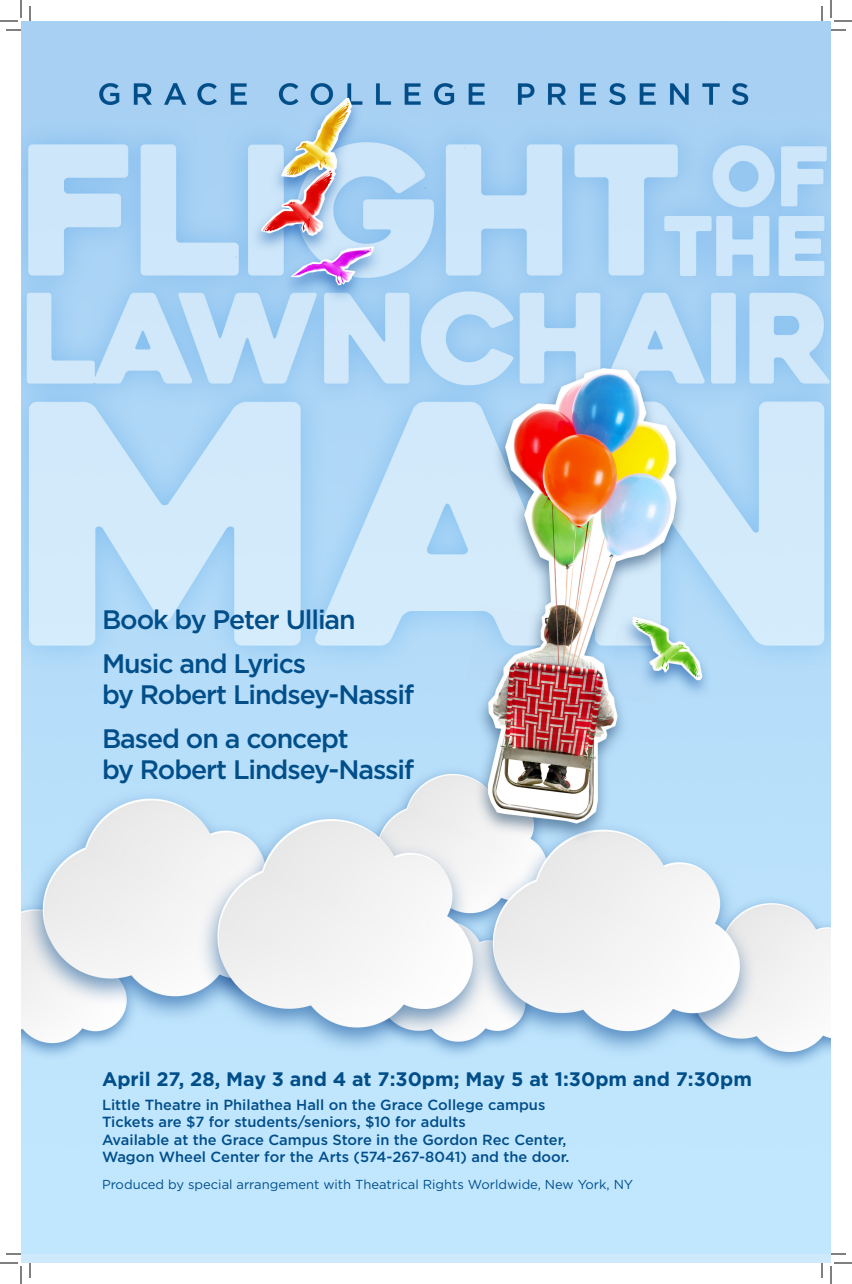
<style>
.page{position:relative;width:852px;height:1284px;background:#fff}
.page>*{position:absolute;margin:0;border:0;box-sizing:border-box;transform-origin:0 0}
.t1{font:500 26.7px "Gotham";letter-spacing:-.04em;color:#014e89}
.t2{font:700 19.6px "Gotham";color:#014e89}
.t3{font:500 14.7px "Gotham";color:#014e89}
.t4{font:13px "Gotham";color:#014e89}
</style>
<div class="page">
<img style="left:21px;top:21px;width:810px;height:1233px">
<svg style="left:6px;top:29px;width:15px;height:2px"></svg>
<svg style="left:831px;top:29px;width:15px;height:2px"></svg>
<svg style="left:6px;top:1253px;width:15px;height:2px"></svg>
<svg style="left:831px;top:1253px;width:15px;height:2px"></svg>
<svg style="left:29px;top:6px;width:2px;height:15px"></svg>
<svg style="left:29px;top:1263px;width:2px;height:15px"></svg>
<svg style="left:821px;top:6px;width:2px;height:15px"></svg>
<svg style="left:821px;top:1263px;width:2px;height:15px"></svg>
<svg style="left:0;top:0;width:22px;height:22px"></svg>
<svg style="left:0;top:1262px;width:22px;height:22px"></svg>
<svg style="left:830px;top:0;width:22px;height:22px"></svg>
<svg style="left:830px;top:1262px;width:22px;height:22px"></svg>
<p class="t1" style="left:102px;top:602px;width:255px">Book by Peter Ullian</p>
<p class="t1" style="left:102px;top:646px;width:206px">Music and Lyrics</p>
<p class="t1" style="left:102px;top:677px;width:314px">by Robert Lindsey-Nassif</p>
<p class="t1" style="left:102px;top:721px;width:248px">Based on a concept</p>
<p class="t1" style="left:102px;top:752px;width:314px">by Robert Lindsey-Nassif</p>
<p class="t2" style="left:102px;top:1066px;width:651px">April 27, 28, May 3 and 4 at 7:30pm; May 5 at 1:30pm and 7:30pm</p>
<p class="t3" style="left:102px;top:1095px;width:445px">Little Theatre in Philathea Hall on the Grace College campus</p>
<p class="t3" style="left:102px;top:1112px;width:365px">Tickets are $7 for students/seniors, $10 for adults</p>
<p class="t3" style="left:102px;top:1130px;width:466px">Available at the Grace Campus Store in the Gordon Rec Center,</p>
<p class="t3" style="left:102px;top:1148px;width:469px">Wagon Wheel Center for the Arts (574-267-8041) and the door.</p>
<p class="t4" style="left:102px;top:1177px;width:533px">Produced by special arrangement with Theatrical Rights Worldwide, New York, NY</p>
</div>
